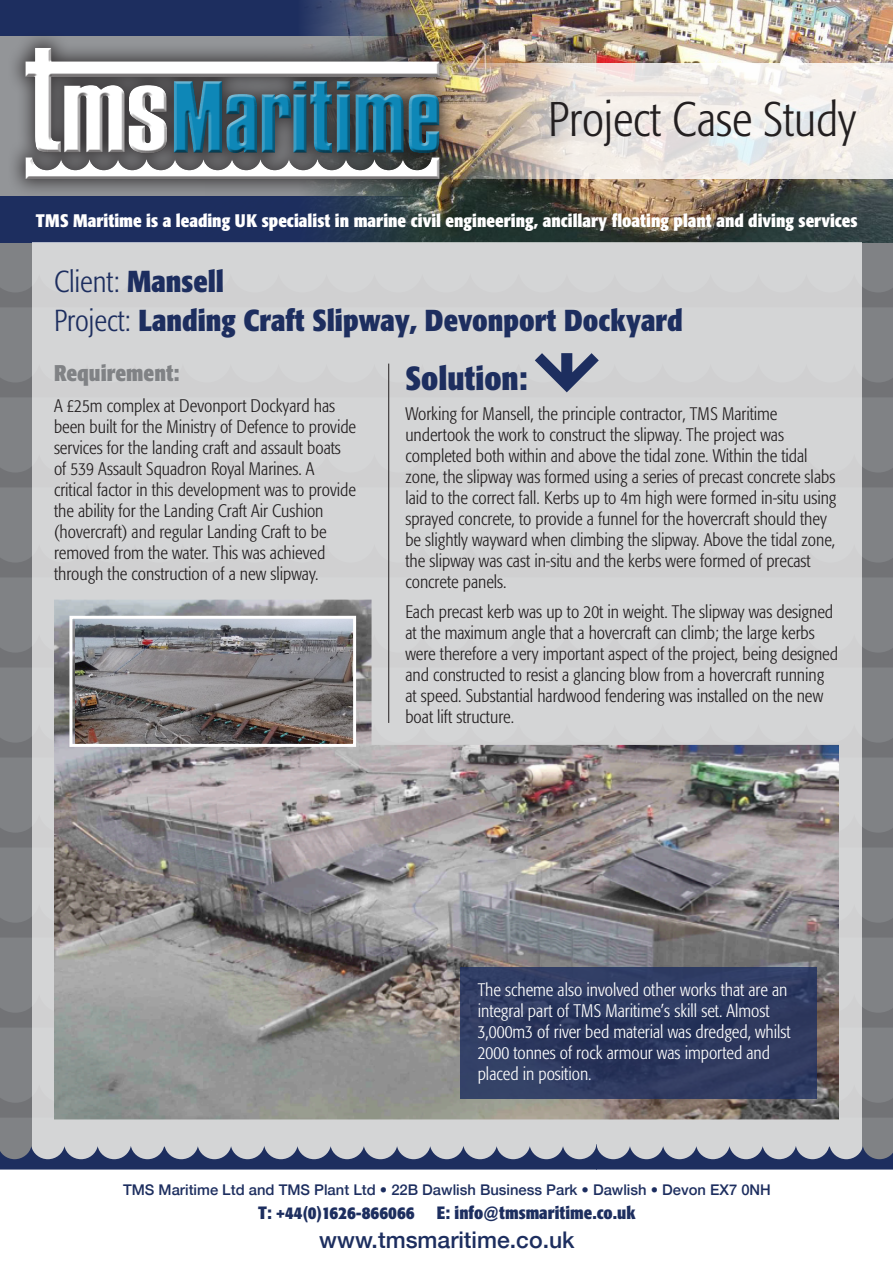
<style>
.page{position:relative;width:893px;height:1263px;background:#fff}
.page>*{position:absolute;margin:0;border:0;box-sizing:border-box;transform-origin:0 0}
.t1{font:300 condensed 48px "Formata";color:#231f20}
.t2{font:700 condensed 33px "Formata";color:#1d2e5f}
.t3{font:700 condensed 30px/39px "Formata";color:#1d2e5f}
.t4{font:500 22.95px "Helvetica Neue";color:#1d2e5f}
.t5{font:700 condensed 22.5px "Formata";color:#808285}
.t6{font:300 condensed 18px/21px "Formata";color:#231f20}
.t7{font:300 condensed 18px/21px "Formata";color:#fff}
.t8{font:700 condensed 18px "Formata";color:#fff}
.t9{font:700 condensed 17.7px "Formata";color:#1d2e5f}
.t10{font:500 14.7px "Helvetica Neue";color:#1d2e5f}
.s1{font-weight:300}
</style>
<div class="page">
<div style="left:1px;top:242px;width:892px;height:920px;background:#808285"></div>
<svg style="left:1px;top:271px;width:892px;height:36px"></svg>
<svg style="left:1px;top:451px;width:892px;height:36px"></svg>
<svg style="left:1px;top:541px;width:892px;height:36px"></svg>
<svg style="left:1px;top:631px;width:892px;height:36px"></svg>
<svg style="left:1px;top:721px;width:892px;height:36px"></svg>
<svg style="left:1px;top:811px;width:892px;height:36px"></svg>
<svg style="left:1px;top:901px;width:892px;height:36px"></svg>
<svg style="left:1px;top:991px;width:892px;height:36px"></svg>
<svg style="left:1px;top:1081px;width:892px;height:37px"></svg>
<div style="left:1px;top:0;width:892px;height:36px;background:#1d2e5f"></div>
<div style="left:1px;top:196px;width:892px;height:46px;background:#1d2e5f"></div>
<img style="left:306px;top:0;width:587px;height:242px">
<div style="left:7px;top:29px;width:452px;height:169px;background:#231f20;opacity:.75"></div>
<div style="left:25px;top:47px;width:419px;height:134px;background:#231f20;opacity:.94"></div>
<div style="left:32px;top:242px;width:829px;height:933px;background:#d4d5d6"></div>
<svg style="left:0;top:1144px;width:893px;height:25px"></svg>
<svg style="left:434px;top:64px;width:459px;height:115px;background:#dfd8d1"></svg>
<hr style="left:388px;top:364px;width:1px;height:359px;background:#231f20">
<svg style="left:1px;top:353px;width:892px;height:44px"></svg>
<img style="left:54px;top:600px;width:785px;height:519px">
<div style="left:460px;top:967px;width:357px;height:131px;background:#2f3b61"></div>
<img style="left:75px;top:620px;width:277px;height:123px">
<div style="left:69px;top:616px;width:287px;height:131px;border:3px solid #fff"></div>
<p class="t1" style="left:548px;top:91px;width:309px">Project Case Study</p>
<p class="t8" style="left:36px;top:209px;width:823px">TMS Maritime is a leading UK specialist in marine civil engineering, ancillary floating plant and diving services</p>
<p class="t3" style="left:54px;top:262px;width:630px"><span class="s1">Client:</span> Mansell<br><span class="s1">Project:</span> Landing Craft Slipway, Devonport Dockyard</p>
<p class="t5" style="left:54px;top:360px;width:127px">Requirement:</p>
<p class="t6" style="left:54px;top:395px;width:304px">A £25m complex at Devonport Dockyard has been built for the Ministry of Defence to provide services for the landing craft and assault boats of 539 Assault Squadron Royal Marines. A critical factor in this development was to provide the ability for the Landing Craft Air Cushion (hovercraft) and regular Landing Craft to be removed from the water. This was achieved through the construction of a new slipway.</p>
<p class="t2" style="left:405px;top:358px;width:124px">Solution:</p>
<p class="t6" style="left:405px;top:404px;width:433px">Working for Mansell, the principle contractor, TMS Maritime undertook the work to construct the slipway. The project was completed both within and above the tidal zone. Within the tidal zone, the slipway was formed using a series of precast concrete slabs laid to the correct fall. Kerbs up to 4m high were formed in-situ using sprayed concrete, to provide a funnel for the hovercraft should they be slightly wayward when climbing the slipway. Above the tidal zone, the slipway was cast in-situ and the kerbs were formed of precast concrete panels.</p>
<p class="t6" style="left:405px;top:602px;width:434px">Each precast kerb was up to 20t in weight. The slipway was designed at the maximum angle that a hovercraft can climb; the large kerbs were therefore a very important aspect of the project, being designed and constructed to resist a glancing blow from a hovercraft running at speed. Substantial hardwood fendering was installed on the new boat lift structure.</p>
<p class="t7" style="left:478px;top:979px;width:314px">The scheme also involved other works that are an integral part of TMS Maritime’s skill set. Almost 3,000m3 of river bed material was dredged, whilst 2000 tonnes of rock armour was imported and placed in position.</p>
<p class="t10" style="left:123px;top:1178px;width:649px">TMS Maritime Ltd and TMS Plant Ltd • 22B Dawlish Business Park • Dawlish • Devon EX7 0NH</p>
<p class="t9" style="left:258px;top:1202px;width:379px">T: +44(0)1626-866066 E: info@tmsmaritime.co.uk</p>
<p class="t4" style="left:319px;top:1221px;width:257px">www.tmsmaritime.co.uk</p>
</div>
